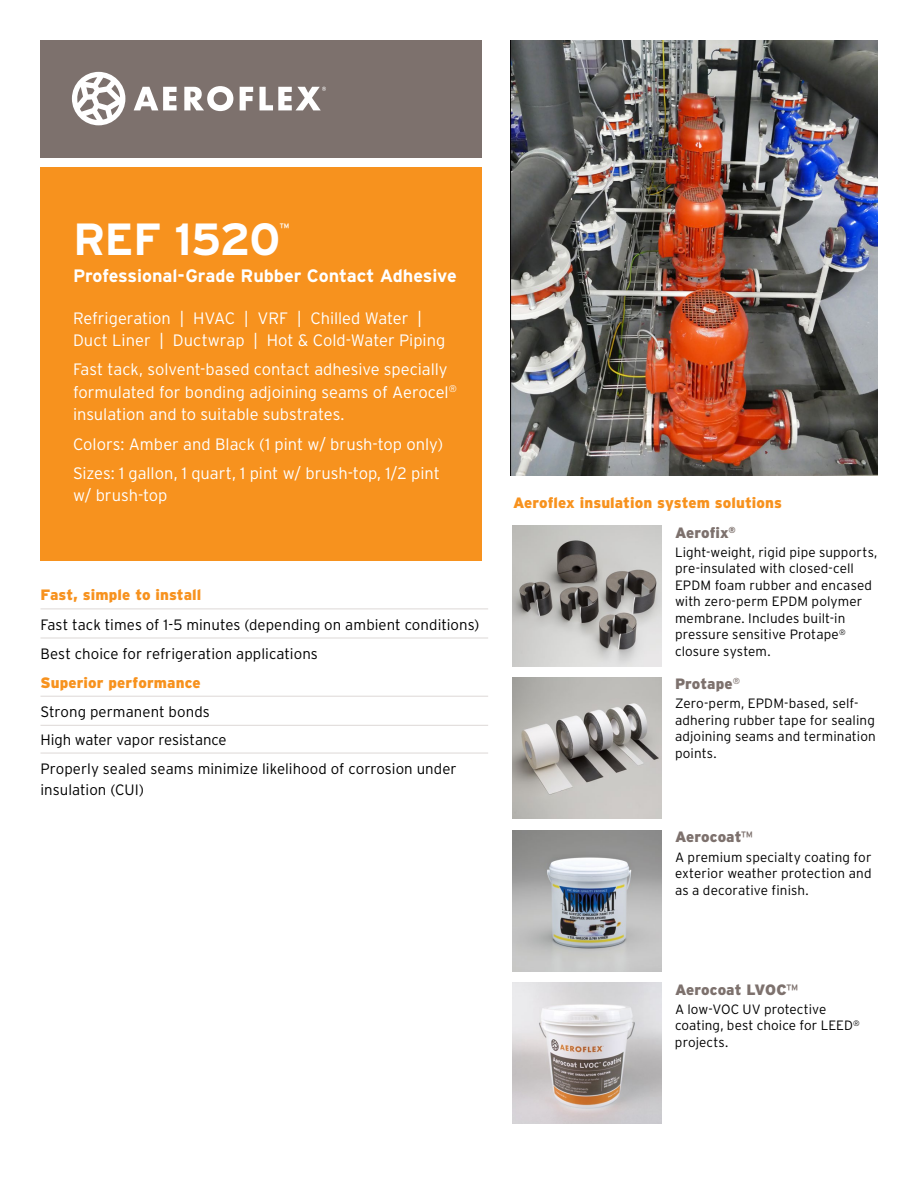
<style>
.page{position:relative;width:918px;height:1188px;background:#fff}
.page>*{position:absolute;margin:0;border:0;box-sizing:border-box;transform-origin:0 0}
.t1{font:700 45px "Interstate";letter-spacing:-.015em;color:#fff}
.t2{font:700 18px "Interstate";letter-spacing:-.005em;color:#fff}
.t3{font:300 16.5px/22.5px "Interstate";color:#fff}
.t4{font:300 15px/29.1px "Interstate";letter-spacing:.005em;color:#000}
.t5{font:900 15px/30px "Interstate";letter-spacing:.005em;color:#f7921e}
.t6{font:900 15px "Interstate";color:#7d716d}
.t7{font:300 13.5px/16.5px "Interstate";letter-spacing:.01em;color:#000}
.t8{font:12.3px "Interstate";color:#fff}
.s1{color:#7d716d}
.s2{font-weight:400}
</style>
<div class="page">
<img style="left:512px;top:526px;width:150px;height:140px">
<img style="left:512px;top:677px;width:150px;height:141px">
<img style="left:512px;top:830px;width:150px;height:141px">
<img style="left:512px;top:983px;width:150px;height:140px">
<img style="left:511px;top:40px;width:367px;height:436px">
<hr style="left:40px;top:609px;width:448px;height:1px;background:#ddd8d6">
<hr style="left:40px;top:638px;width:448px;height:1px;background:#ddd8d6">
<hr style="left:40px;top:696px;width:448px;height:1px;background:#ddd8d6">
<hr style="left:40px;top:725px;width:448px;height:1px;background:#ddd8d6">
<hr style="left:40px;top:753px;width:448px;height:1px;background:#ddd8d6">
<div style="left:40px;top:40px;width:442px;height:118px;background:#7d716d"></div>
<div style="left:40px;top:167px;width:442px;height:394px;background:#f7921e"></div>
<svg style="left:134px;top:87px;width:43px;height:23px"></svg>
<svg style="left:184px;top:86px;width:49px;height:25px"></svg>
<svg style="left:240px;top:87px;width:13px;height:23px"></svg>
<svg style="left:72px;top:72px;width:53px;height:53px"></svg>
<svg style="left:259px;top:87px;width:67px;height:23px"></svg>
<h1 class="t1" style="left:73px;top:214px;width:209px">REF 1520</h1>
<p class="t8" style="left:280px;top:221px;width:11px">™</p>
<h2 class="t2" style="left:73px;top:266px;width:385px">Professional-Grade Rubber Contact Adhesive</h2>
<p class="t3" style="left:73px;top:306px;width:374px">Refrigeration | HVAC | VRF | Chilled Water |<br>Duct Liner | Ductwrap | Hot &amp; Cold-Water Piping</p>
<p class="t3" style="left:73px;top:358px;width:385px">Fast tack, solvent-based contact adhesive specially formulated for bonding adjoining seams of Aerocel<sup>® </sup>insulation and to suitable substrates.</p>
<p class="t3" style="left:73px;top:429px;width:372px;line-height:29.2px">Colors: Amber and Black (1 pint w/ brush-top only)<br>Sizes: 1 gallon, 1 quart, 1 pint w/ brush-top, 1/2 pint</p>
<p class="t3" style="left:73px;top:484px;width:96px">w/ brush-top</p>
<p class="t5" style="left:40px;top:580px;width:162px">Fast, simple to install</p>
<p class="t4" style="left:40px;top:610px;width:440px">Fast tack times of 1-5 minutes (depending on ambient conditions)<br>Best choice for refrigeration applications</p>
<p class="t5" style="left:40px;top:667px;width:162px">Superior performance</p>
<p class="t4" style="left:40px;top:698px;width:188px;line-height:27.8px">Strong permanent bonds<br>High water vapor resistance</p>
<p class="t4" style="left:40px;top:758px;width:418px;line-height:21px">Properly sealed seams minimize likelihood of corrosion under insulation (CUI)</p>
<p class="t5" style="left:675px;top:487px;width:108px;text-indent:-162px">Aeroflex insulation system solutions<br><span class="s1">Aerofix</span><sup>®</sup></p>
<p class="t7" style="left:675px;top:544px;width:204px">Light-weight, rigid pipe supports, pre-insulated with closed-cell<br>EPDM foam rubber and encased with zero-perm EPDM polymer membrane. Includes built-in pressure sensitive Protape<sup>® </sup>closure system.</p>
<p class="t6" style="left:675px;top:675px;width:67px">Protape<sup>®</sup></p>
<p class="t7" style="left:675px;top:695px;width:202px">Zero-perm, EPDM-based, self&shy;adhering rubber tape for sealing adjoining seams and termination points.</p>
<p class="t6" style="left:675px;top:828px;width:79px">Aerocoat<span class="s2">™</span></p>
<p class="t7" style="left:675px;top:848px;width:198px;text-align:justify">A premium specialty coating for exterior weather protection and as a decorative finish.</p>
<p class="t6" style="left:675px;top:981px;width:125px">Aerocoat LVOC<span class="s2">™</span></p>
<p class="t7" style="left:675px;top:1001px;width:186px">A low-VOC UV protective coating, best choice for LEED<sup>® </sup>projects.</p>
</div>
